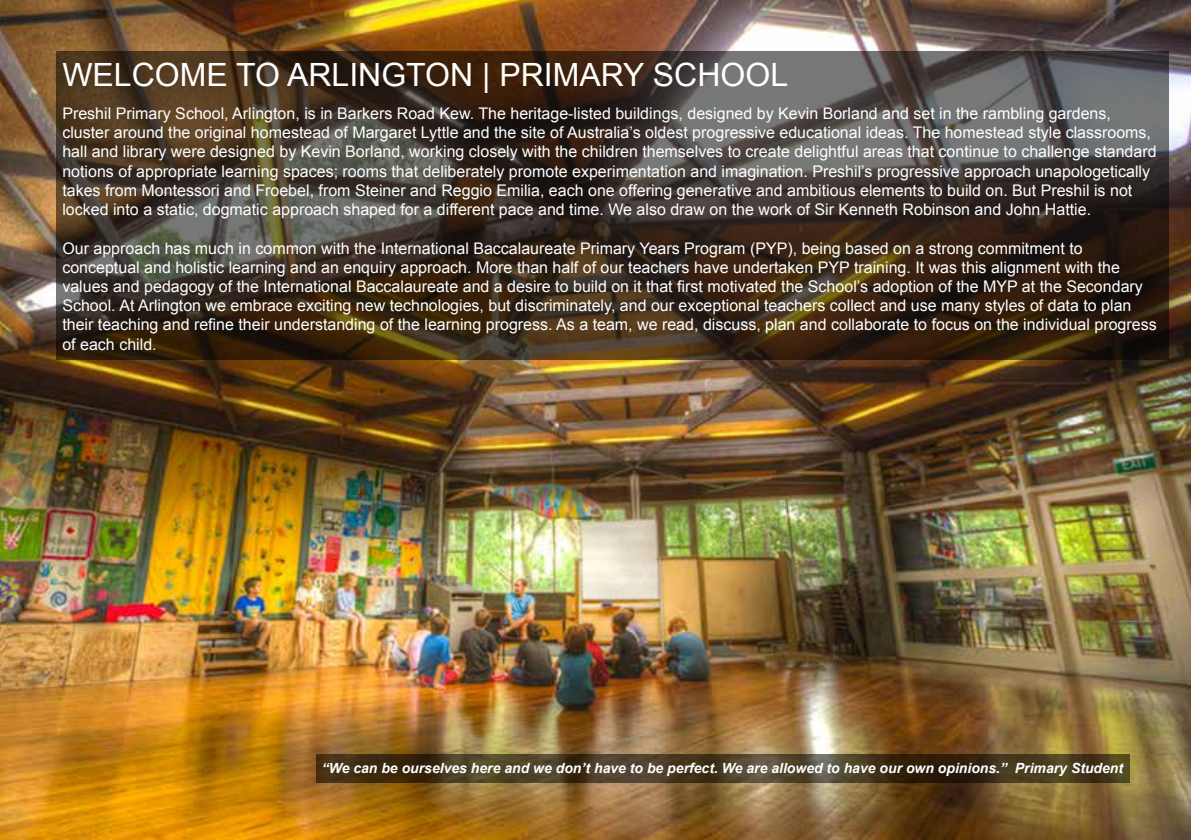
<style>
.page{position:relative;width:1191px;height:840px;background:#fff}
.page>*{position:absolute;margin:0;border:0;box-sizing:border-box;transform-origin:0 0}
.t1{font:32px "Arial";color:#fff}
.t2{font:16px/19.2px "Arial";color:#fff}
.t3{font:italic 700 14px "Arial";color:#fff}
.s1{color:#fffffb}
</style>
<div class="page">
<img style="left:0;top:0;width:1191px;height:839px">
<svg style="left:57px;top:51px;width:1111px;height:308px;background:#41352a"></svg>
<svg style="left:316px;top:754px;width:813px;height:28px;background:#463920"></svg>
<h1 class="t1" style="left:62px;top:54px;width:727px">WELCOME TO ARLINGTON | <span class="s1">PRIMARY SCHOOL</span></h1>
<p class="t2" style="left:62px;top:104px;width:1095px">Preshil Primary School, Arlington, is in Barkers Road Kew. The heritage-listed buildings, designed by Kevin Borland and set in the rambling gardens, cluster around the original homestead of Margaret Lyttle and the site of Australia’s oldest progressive educational ideas. The homestead style classrooms, hall and library were designed by Kevin Borland, working closely with the children themselves to create delightful areas that continue to challenge standard notions of appropriate learning spaces; rooms that deliberately promote experimentation and imagination. Preshil’s progressive approach unapologetically takes from Montessori and Froebel, from Steiner and Reggio Emilia, each one offering generative and ambitious elements to build on. But Preshil is not locked into a static, dogmatic approach shaped for a different pace and time. We also draw on the work of Sir Kenneth Robinson and John Hattie.</p>
<p class="t2" style="left:62px;top:238px;width:1095px">Our approach has much in common with the International Baccalaureate Primary Years Program (PYP), being based on a strong commitment to conceptual and holistic learning and an enquiry approach. More than half of our teachers have undertaken PYP training. It was this alignment with the values and pedagogy of the International Baccalaureate and a desire to build on it that first motivated the School’s adoption of the MYP at the Secondary School. At Arlington we embrace exciting new technologies, but discriminately, and our exceptional teachers collect and use many styles of data to plan their teaching and refine their understanding of the learning progress. As a team, we read, discuss, plan and collaborate to focus on the individual progress of each child.</p>
<p class="t3" style="left:322px;top:758px;width:803px">“We can be ourselves here and we don’t have to be perfect. We are allowed to have our own opinions.” Primary Student</p>
</div>
